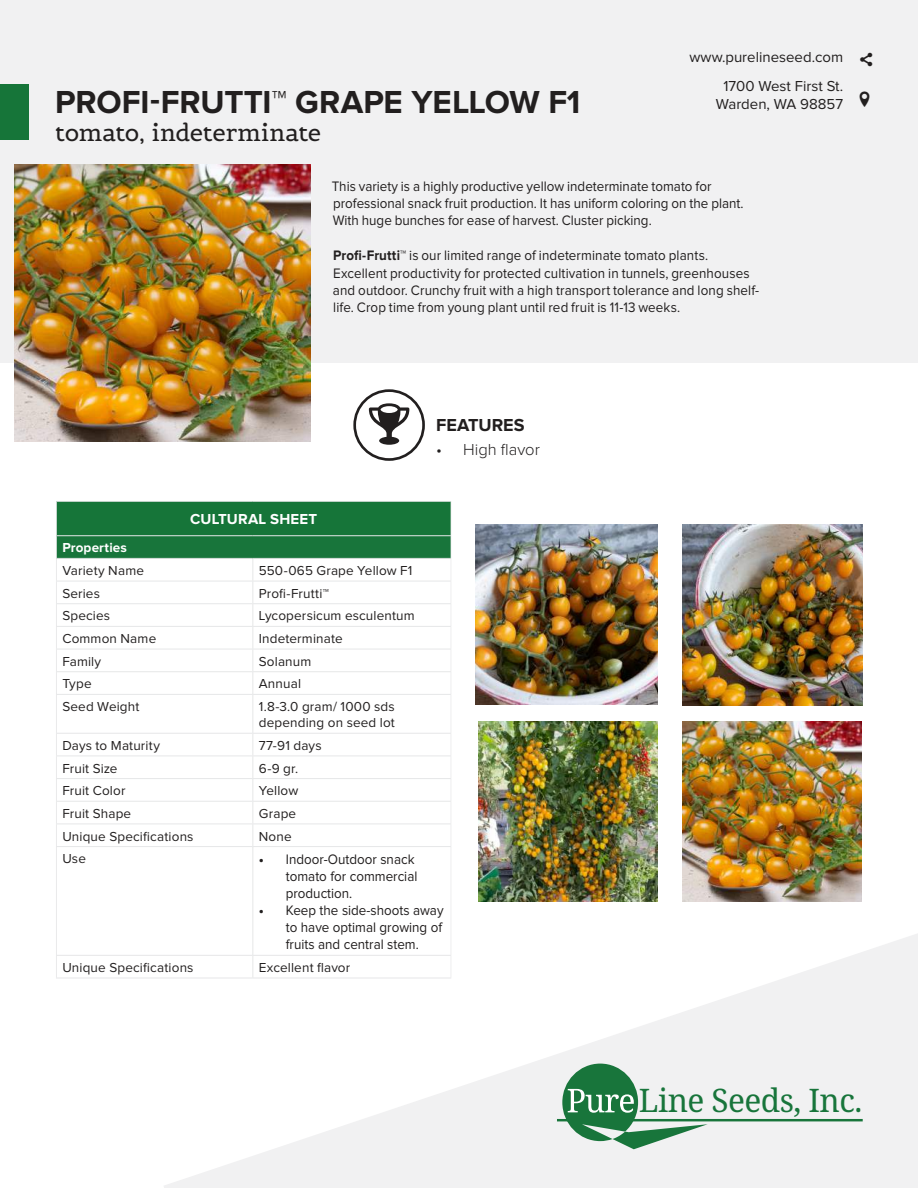
<style>
.page{position:relative;width:918px;height:1188px;background:#fff}
.page>*{position:absolute;margin:0;border:0;box-sizing:border-box;transform-origin:0 0}
.t1{font:90px "Entypo";color:#221f1f}
.t2{font:39px "Entypo";color:#221f1f}
.t3{font:700 33px "Proxima Nova";letter-spacing:-.01em;color:#221f1f}
.t4{font:32.4px "Noto Serif";letter-spacing:-.02em;color:#18753b}
.t5{font:24px "Belgrano";letter-spacing:-.01em;color:#221f1f}
.t6{font:700 18px "Proxima Nova";letter-spacing:.005em;color:#221f1f}
.t7{font:300 16.5px "Proxima Nova";color:#221f1f}
.t8{font:15px/29.2px "Proxima Nova";color:#221f1f;text-align:center}
.t9{font:700 15px "Proxima Nova";letter-spacing:.015em;color:#fff}
.t10{font:14.25px/17.1px "Proxima Nova";color:#221f1f;scale:.94 1}
.t11{font:13.5px/16.2px "Proxima Nova";letter-spacing:.01em;color:#221f1f}
.t12{font:700 13.5px "Proxima Nova";letter-spacing:.01em;color:#fff}
.s1{font-family:"Entypo";font-size:30px}
.s2{font-weight:700}
</style>
<div class="page">
<div style="left:0;top:0;width:918px;height:363px;background:#f1f1f2"></div>
<svg style="left:163px;top:881px;width:755px;height:307px"></svg>
<hr style="left:557px;top:1119px;width:306px;height:2px;background:#18753b">
<svg style="left:562px;top:1064px;width:146px;height:85px"></svg>
<div style="left:0;top:84px;width:28px;height:56px;background:#167539"></div>
<div style="left:56px;top:501px;width:395px;height:35px;background:#167539"></div>
<div style="left:56px;top:536px;width:395px;height:22px;background:#18753b"></div>
<svg style="left:252px;top:559px;width:1px;height:135px"></svg>
<hr style="left:252px;top:695px;width:1px;height:38px;background:#e6e7e8">
<svg style="left:252px;top:734px;width:1px;height:112px"></svg>
<hr style="left:252px;top:847px;width:1px;height:108px;background:#e6e7e8">
<svg style="left:252px;top:956px;width:1px;height:22px"></svg>
<hr style="left:56px;top:535px;width:197px;height:1px;background:#e6e7e8">
<hr style="left:253px;top:535px;width:199px;height:1px;background:#e6e7e8">
<hr style="left:56px;top:558px;width:197px;height:1px;background:#e6e7e8">
<hr style="left:56px;top:581px;width:197px;height:1px;background:#e6e7e8">
<hr style="left:56px;top:603px;width:197px;height:1px;background:#e6e7e8">
<hr style="left:56px;top:626px;width:197px;height:1px;background:#e6e7e8">
<hr style="left:56px;top:649px;width:197px;height:1px;background:#e6e7e8">
<hr style="left:56px;top:671px;width:197px;height:1px;background:#e6e7e8">
<hr style="left:56px;top:694px;width:197px;height:1px;background:#e6e7e8">
<hr style="left:56px;top:733px;width:197px;height:1px;background:#e6e7e8">
<hr style="left:56px;top:756px;width:197px;height:1px;background:#e6e7e8">
<hr style="left:56px;top:778px;width:197px;height:1px;background:#e6e7e8">
<hr style="left:56px;top:801px;width:197px;height:1px;background:#e6e7e8">
<hr style="left:56px;top:824px;width:197px;height:1px;background:#e6e7e8">
<hr style="left:56px;top:846px;width:197px;height:1px;background:#e6e7e8">
<hr style="left:56px;top:955px;width:197px;height:1px;background:#e6e7e8">
<hr style="left:56px;top:978px;width:197px;height:1px;background:#e6e7e8">
<hr style="left:253px;top:558px;width:199px;height:1px;background:#e6e7e8">
<hr style="left:253px;top:581px;width:199px;height:1px;background:#e6e7e8">
<hr style="left:253px;top:603px;width:199px;height:1px;background:#e6e7e8">
<hr style="left:253px;top:626px;width:199px;height:1px;background:#e6e7e8">
<hr style="left:253px;top:649px;width:199px;height:1px;background:#e6e7e8">
<hr style="left:253px;top:671px;width:199px;height:1px;background:#e6e7e8">
<hr style="left:253px;top:694px;width:199px;height:1px;background:#e6e7e8">
<hr style="left:253px;top:733px;width:199px;height:1px;background:#e6e7e8">
<hr style="left:253px;top:756px;width:199px;height:1px;background:#e6e7e8">
<hr style="left:253px;top:778px;width:199px;height:1px;background:#e6e7e8">
<hr style="left:253px;top:801px;width:199px;height:1px;background:#e6e7e8">
<hr style="left:253px;top:824px;width:199px;height:1px;background:#e6e7e8">
<hr style="left:253px;top:846px;width:199px;height:1px;background:#e6e7e8">
<hr style="left:253px;top:955px;width:199px;height:1px;background:#e6e7e8">
<hr style="left:253px;top:978px;width:199px;height:1px;background:#e6e7e8">
<div style="left:54px;top:499px;width:399px;height:488px;border:2px solid #fff"></div>
<img style="left:682px;top:525px;width:181px;height:180px">
<img style="left:478px;top:721px;width:179px;height:181px">
<svg style="left:349px;top:384px;width:81px;height:82px"></svg>
<div style="left:355px;top:391px;width:69px;height:69px;background:#fff;border-radius:50%"></div>
<div style="left:353px;top:389px;width:72px;height:72px;border:3px solid #221f1f;border-radius:50%"></div>
<img style="left:476px;top:525px;width:182px;height:179px">
<img style="left:14px;top:165px;width:296px;height:276px">
<img style="left:682px;top:721px;width:180px;height:181px">
<h3 class="t3" style="left:55px;top:88px;width:527px">PROFI-FRUTTI™ GRAPE YELLOW F1</h3>
<h3 class="t5" style="left:55px;top:123px;width:268px">tomato, indeterminate</h3>
<p class="t8" style="left:690px;top:43px;width:186px">www.purelineseed.com <span class="s1">5<br></span>1700 West First St.</p>
<p class="t8" style="left:716px;top:90px;width:129px">Warden, WA 98857</p>
<h2 class="t2" style="left:858px;top:73px;width:15px">0</h2>
<p class="t10" style="left:332px;top:179px;width:440px">This variety is a highly productive yellow indeterminate tomato for professional snack fruit production. It has uniform coloring on the plant.<br>With huge bunches for ease of harvest. Cluster picking.</p>
<p class="t10" style="left:333px;top:248px;width:455px"><span class="s2">Profi-Frutti™</span> is our limited range of indeterminate tomato plants.<br>Excellent productivity for protected cultivation in tunnels, greenhouses and outdoor. Crunchy fruit with a high transport tolerance and long shelf&shy;life. Crop time from young plant until red fruit is 11-13 weeks.</p>
<p class="t9" style="left:190px;top:513px;width:128px">CULTURAL SHEET</p>
<h1 class="t1" style="left:364px;top:363px;width:51px">B</h1>
<p class="t6" style="left:436px;top:417px;width:90px">FEATURES</p>
<p class="t7" style="left:436px;top:442px;width:105px">• High flavor</p>
<p class="t12" style="left:62px;top:542px;width:66px">Properties</p>
<p class="t11" style="left:62px;top:563px;width:83px">Variety Name</p>
<p class="t11" style="left:259px;top:563px;width:155px">550-065 Grape Yellow F1</p>
<p class="t11" style="left:62px;top:586px;width:39px">Series</p>
<p class="t11" style="left:259px;top:586px;width:72px">Profi-Frutti™</p>
<p class="t11" style="left:62px;top:609px;width:49px">Species</p>
<p class="t11" style="left:259px;top:609px;width:157px">Lycopersicum esculentum</p>
<p class="t11" style="left:62px;top:631px;width:95px">Common Name</p>
<p class="t11" style="left:259px;top:631px;width:85px">Indeterminate</p>
<p class="t11" style="left:62px;top:654px;width:40px">Family</p>
<p class="t11" style="left:259px;top:654px;width:54px">Solanum</p>
<p class="t11" style="left:62px;top:677px;width:31px">Type</p>
<p class="t11" style="left:259px;top:677px;width:44px">Annual</p>
<p class="t11" style="left:62px;top:699px;width:79px">Seed Weight</p>
<p class="t11" style="left:259px;top:699px;width:138px">1.8-3.0 gram/ 1000 sds depending on seed lot</p>
<p class="t11" style="left:62px;top:738px;width:99px">Days to Maturity</p>
<p class="t11" style="left:259px;top:738px;width:64px">77-91 days</p>
<p class="t11" style="left:62px;top:761px;width:57px">Fruit Size</p>
<p class="t11" style="left:259px;top:761px;width:41px">6-9 gr.</p>
<p class="t11" style="left:62px;top:783px;width:65px">Fruit Color</p>
<p class="t11" style="left:259px;top:783px;width:41px">Yellow</p>
<p class="t11" style="left:62px;top:806px;width:70px">Fruit Shape</p>
<p class="t11" style="left:259px;top:806px;width:39px">Grape</p>
<p class="t11" style="left:62px;top:829px;width:133px">Unique Specifications</p>
<p class="t11" style="left:259px;top:829px;width:34px">None</p>
<p class="t11" style="left:62px;top:851px;width:25px">Use</p>
<p class="t10" style="left:286px;top:851px;width:141px;text-indent:-27px"><span class="s2">•</span> Indoor-Outdoor snack tomato for commercial production.</p>
<p class="t10" style="left:286px;top:903px;width:169px;text-align:justify;text-indent:-27px"><span class="s2">•</span> Keep the side-shoots away to have optimal growing of fruits and central stem.</p>
<p class="t11" style="left:62px;top:960px;width:133px">Unique Specifications</p>
<p class="t11" style="left:259px;top:960px;width:93px">Excellent flavor</p>
<h3 class="t4" style="left:639px;top:1088px;width:225px">Line Seeds, Inc.</h3>
</div>
